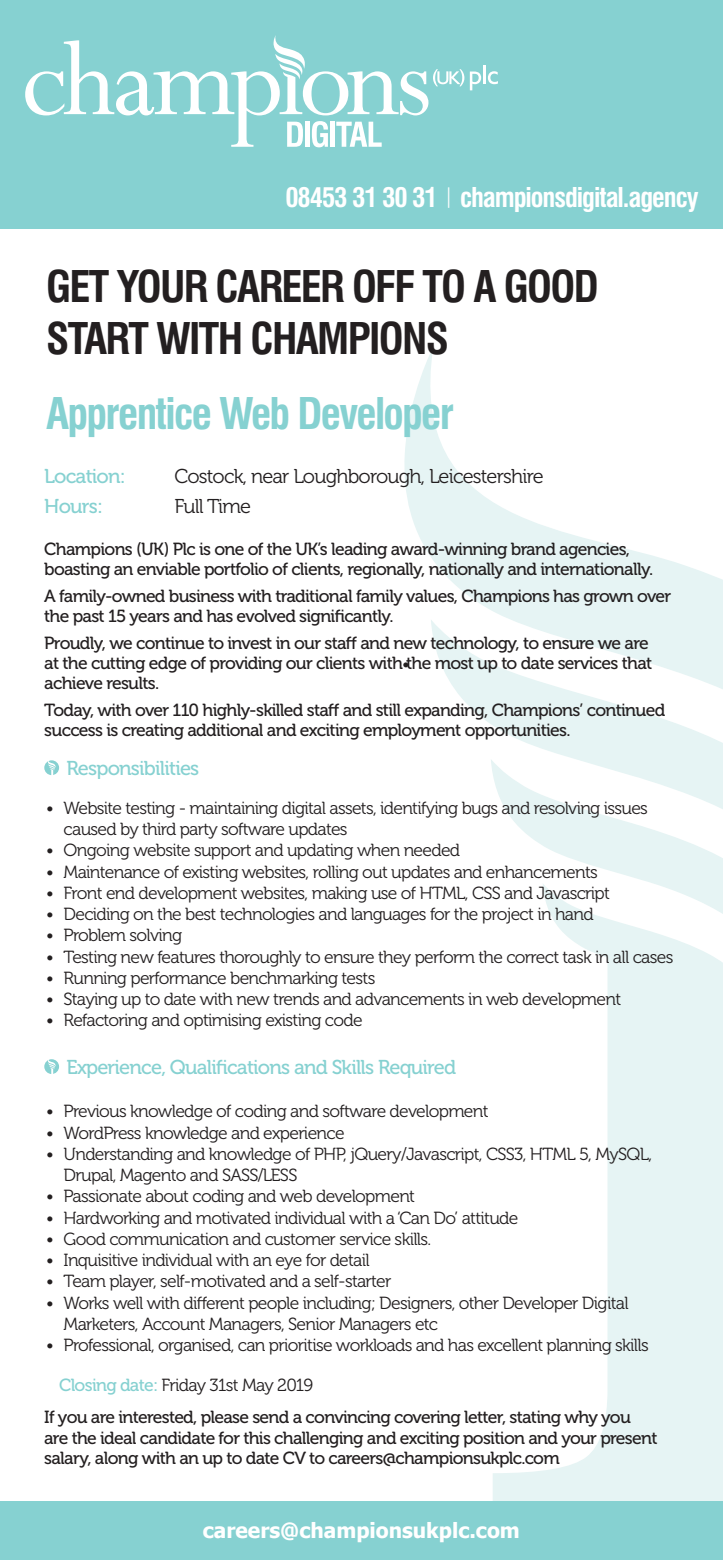
<style>
.page{position:relative;width:723px;height:1560px;background:#fff}
.page>*{position:absolute;margin:0;border:0;box-sizing:border-box;transform-origin:0 0}
.t1{font:700 condensed 42.5px "Swiss 721 BT";letter-spacing:-.04em;color:#231f20}
.t2{font:700 condensed 42.5px "Swiss 721 BT";letter-spacing:-.04em;color:#86d1d1}
.t3{font:700 condensed 26.5px "Swiss 721 BT";letter-spacing:-.04em;color:#fff}
.t4{font:700 21px "Tahoma";color:#fff}
.t5{font:20px "Museo 500";letter-spacing:-.04em;color:#86d1d1}
.t6{font:20px "Museo 300";letter-spacing:-.04em;color:#231f20}
.t7{font:17.5px "Museo 300";letter-spacing:-.04em;color:#231f20}
.t8{font:17.5px/20px "Museo 500";letter-spacing:-.04em;color:#231f20}
.s1{font-family:"Museo 500";color:#86d1d1}
</style>
<div class="page">
<svg style="left:404px;top:348px;width:319px;height:271px"></svg>
<svg style="left:431px;top:619px;width:292px;height:139px;fill:#e6f4f4"></svg>
<svg style="left:491px;top:758px;width:232px;height:125px"></svg>
<svg style="left:493px;top:883px;width:230px;height:618px;fill:#e6f4f4"></svg>
<div style="left:0;top:1501px;width:723px;height:58px;background:#86d1d1"></div>
<svg style="left:44px;top:760px;width:15px;height:15px"></svg>
<div style="left:44px;top:1059px;width:15px;height:14px;background:#86d1d1;border-radius:50%"></div>
<svg style="left:48px;top:760px;width:8px;height:15px"></svg>
<svg style="left:48px;top:1059px;width:8px;height:15px"></svg>
<div style="left:0;top:0;width:723px;height:229px;background:#86d1d1"></div>
<svg style="left:470px;top:71px;width:11px;height:19px"></svg>
<hr style="left:483px;top:65px;width:3px;height:19px;background:#fff">
<svg style="left:488px;top:71px;width:10px;height:13px"></svg>
<svg style="left:25px;top:35px;width:439px;height:112px"></svg>
<p class="t3" style="left:285px;top:182px;width:415px">08453 31 30 31 <sup>|</sup> championsdigital.agency</p>
<p class="t1" style="left:46px;top:261px;width:554px">GET YOUR CAREER OFF TO A GOOD</p>
<p class="t1" style="left:46px;top:312px;width:404px">START WITH CHAMPIONS</p>
<p class="t2" style="left:46px;top:388px;width:409px">Apprentice Web Developer</p>
<p class="t5" style="left:44px;top:465px;width:83px">Location:</p>
<p class="t5" style="left:44px;top:495px;width:60px">Hours:</p>
<p class="t6" style="left:174px;top:466px;width:371px">Costock, near Loughborough, Leicestershire</p>
<p class="t6" style="left:174px;top:495px;width:78px">Full Time</p>
<p class="t8" style="left:44px;top:539px;width:610px">Champions (UK) Plc is one of the UK’s leading award-winning brand agencies, boasting an enviable portfolio of clients, regionally, nationally and internationally.</p>
<p class="t8" style="left:44px;top:586px;width:628px">A family-owned business with traditional family values, Champions has grown over the past 15 years and has evolved significantly.</p>
<p class="t8" style="left:44px;top:633px;width:609px">Proudly, we continue to invest in our staff and new technology, to ensure we are at the cutting edge of providing our clients with the most up to date services that achieve results.</p>
<p class="t8" style="left:44px;top:700px;width:622px">Today, with over 110 highly-skilled staff and still expanding, Champions’ continued success is creating additional and exciting employment opportunities.</p>
<p class="t7" style="left:402px;top:654px;width:9px">•</p>
<p class="t5" style="left:66px;top:756px;width:134px">Responsibilities</p>
<p class="t7" style="left:46px;top:798px;width:603px">• Website testing - maintaining digital assets, identifying bugs and resolving issues</p>
<p class="t7" style="left:64px;top:819px;width:286px">caused by third party software updates</p>
<p class="t7" style="left:46px;top:840px;width:416px">• Ongoing website support and updating when needed</p>
<p class="t7" style="left:46px;top:862px;width:553px">• Maintenance of existing websites, rolling out updates and enhancements</p>
<p class="t7" style="left:46px;top:883px;width:565px">• Front end development websites, making use of HTML, CSS and Javascript</p>
<p class="t7" style="left:46px;top:904px;width:549px">• Deciding on the best technologies and languages for the project in hand</p>
<p class="t7" style="left:46px;top:925px;width:138px">• Problem solving</p>
<p class="t7" style="left:46px;top:947px;width:629px">• Testing new features thoroughly to ensure they perform the correct task in all cases</p>
<p class="t7" style="left:46px;top:968px;width:331px">• Running performance benchmarking tests</p>
<p class="t7" style="left:46px;top:989px;width:577px">• Staying up to date with new trends and advancements in web development</p>
<p class="t7" style="left:46px;top:1010px;width:318px">• Refactoring and optimising existing code</p>
<p class="t5" style="left:66px;top:1055px;width:391px">Experience, Qualifications and Skills Required</p>
<p class="t7" style="left:46px;top:1101px;width:444px">• Previous knowledge of coding and software development</p>
<p class="t7" style="left:46px;top:1122px;width:300px">• WordPress knowledge and experience</p>
<p class="t7" style="left:46px;top:1144px;width:607px">• Understanding and knowledge of PHP, jQuery/Javascript, CSS3, HTML 5, MySQL,</p>
<p class="t7" style="left:64px;top:1165px;width:235px">Drupal, Magento and SASS/LESS</p>
<p class="t7" style="left:46px;top:1186px;width:370px">• Passionate about coding and web development</p>
<p class="t7" style="left:46px;top:1207px;width:474px">• Hardworking and motivated individual with a ‘Can Do’ attitude</p>
<p class="t7" style="left:46px;top:1229px;width:387px">• Good communication and customer service skills.</p>
<p class="t7" style="left:46px;top:1250px;width:325px">• Inquisitive individual with an eye for detail</p>
<p class="t7" style="left:46px;top:1271px;width:347px">• Team player, self-motivated and a self-starter</p>
<p class="t7" style="left:46px;top:1292px;width:584px">• Works well with different people including; Designers, other Developer Digital</p>
<p class="t7" style="left:64px;top:1314px;width:376px">Marketers, Account Managers, Senior Managers etc</p>
<p class="t7" style="left:46px;top:1335px;width:604px">• Professional, organised, can prioritise workloads and has excellent planning skills</p>
<p class="t7" style="left:59px;top:1375px;width:256px"><span class="s1">Closing date:</span> Friday 31st May 2019</p>
<p class="t8" style="left:44px;top:1406px;width:615px">If you are interested, please send a convincing covering letter, stating why you are the ideal candidate for this challenging and exciting position and your present salary, along with an up to date CV to careers@championsukplc.com</p>
<p class="t4" style="left:203px;top:1515px;width:318px">careers@championsukplc.com</p>
</div>
